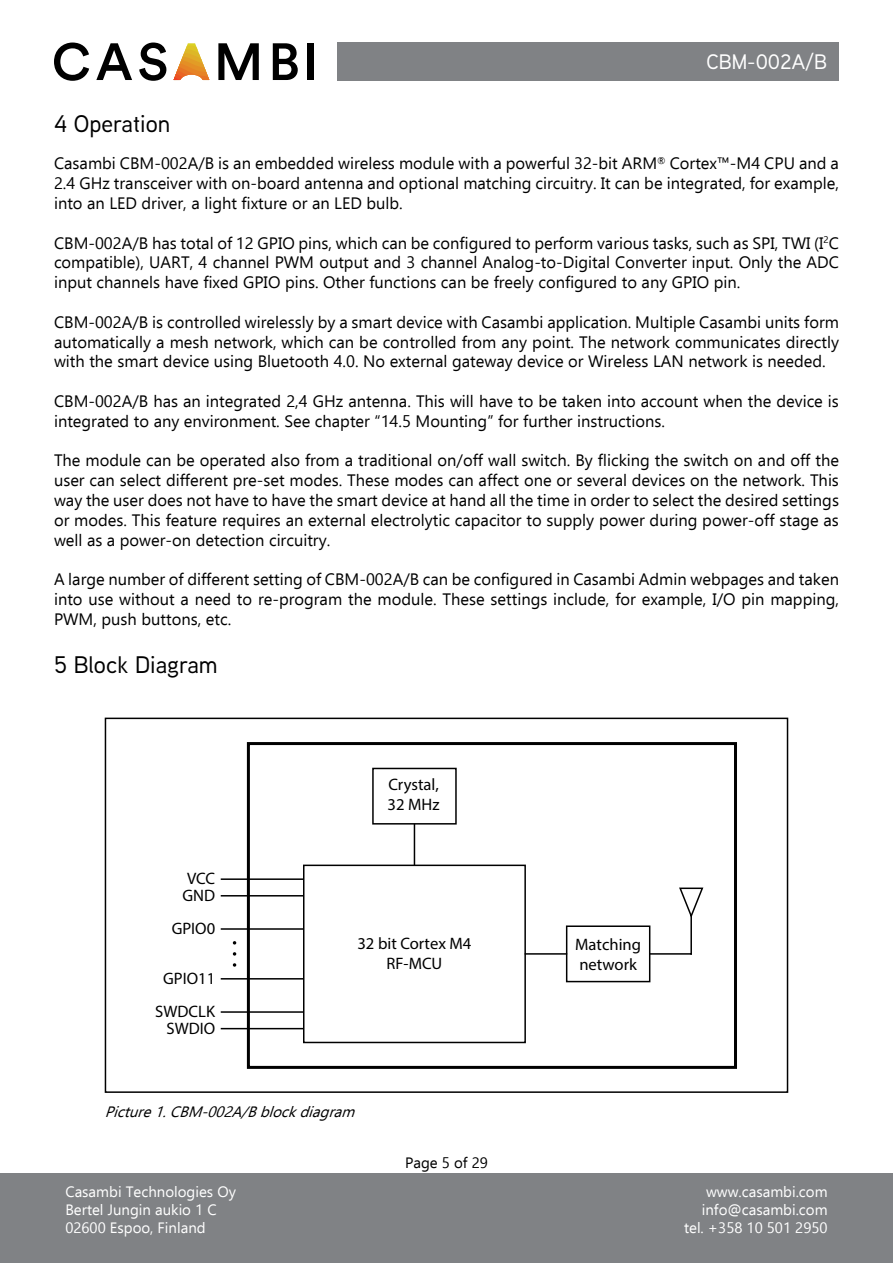
<style>
.page{position:relative;width:893px;height:1263px;background:#fff}
.page>*{position:absolute;margin:0;border:0;box-sizing:border-box;transform-origin:0 0}
.t1{font:500 24px "Aaux Next";color:#000}
.t2{font:500 21px "Aaux Next";color:#fff}
.t3{font:16.65px/20px "Myriad Pro";color:#000}
.t4{font:16.5px/19.8px "Ebrima";color:#000;text-align:justify}
.t5{font:15px/18px "Ebrima";color:#fff;text-align:right}
.t6{font:italic 15px "Ebrima";color:#000}
.t7{font:15px "Ebrima";color:#000}
</style>
<div class="page">
<div style="left:0;top:1174px;width:893px;height:89px;background:#808285"></div>
<svg style="left:174px;top:43px;width:35px;height:37px"></svg>
<svg style="left:54px;top:43px;width:35px;height:38px"></svg>
<svg style="left:96px;top:43px;width:36px;height:37px"></svg>
<svg style="left:139px;top:43px;width:27px;height:38px"></svg>
<svg style="left:218px;top:43px;width:41px;height:37px"></svg>
<svg style="left:273px;top:43px;width:25px;height:37px"></svg>
<div style="left:308px;top:43px;width:6px;height:37px;background:#000"></div>
<div style="left:337px;top:43px;width:502px;height:38px;background:#808285"></div>
<div style="left:105px;top:718px;width:683px;height:375px;border:2px solid #000"></div>
<div style="left:303px;top:864px;width:223px;height:179px;border:2px solid #000"></div>
<div style="left:566px;top:925px;width:84px;height:57px;border:2px solid #000"></div>
<div style="left:372px;top:768px;width:85px;height:56px;border:2px solid #000"></div>
<svg style="left:679px;top:887px;width:25px;height:29px"></svg>
<hr style="left:690px;top:915px;width:2px;height:39px;background:#000">
<hr style="left:650px;top:953px;width:41px;height:2px;background:#000">
<hr style="left:414px;top:824px;width:1px;height:41px;background:#000">
<div style="left:247px;top:742px;width:490px;height:327px;border:3px solid #000"></div>
<hr style="left:221px;top:878px;width:83px;height:2px;background:#000">
<hr style="left:221px;top:895px;width:83px;height:1px;background:#000">
<hr style="left:525px;top:953px;width:42px;height:2px;background:#000">
<hr style="left:221px;top:928px;width:83px;height:2px;background:#000">
<hr style="left:221px;top:978px;width:83px;height:1px;background:#000">
<hr style="left:221px;top:1011px;width:83px;height:2px;background:#000">
<hr style="left:221px;top:1028px;width:83px;height:1px;background:#000">
<svg style="left:233px;top:952px;width:3px;height:4px"></svg>
<svg style="left:233px;top:963px;width:3px;height:4px"></svg>
<p class="t2" style="left:706px;top:47px;width:122px">CBM-002A/B</p>
<h1 class="t1" style="left:54px;top:107px;width:118px">4 Operation</h1>
<p class="t4" style="left:54px;top:153px;width:786px">Casambi CBM-002A/B is an embedded wireless module with a powerful 32-bit ARM<sup>®</sup> Cortex™-M4 CPU and a 2.4 GHz transceiver with on-board antenna and optional matching circuitry. It can be integrated, for example, into an LED driver, a light fixture or an LED bulb.</p>
<p class="t4" style="left:54px;top:232px;width:786px">CBM-002A/B has total of 12 GPIO pins, which can be configured to perform various tasks, such as SPI, TWI (I<sup>2</sup>C compatible), UART, 4 channel PWM output and 3 channel Analog-to-Digital Converter input. Only the ADC input channels have fixed GPIO pins. Other functions can be freely configured to any GPIO pin.</p>
<p class="t4" style="left:54px;top:311px;width:786px">CBM-002A/B is controlled wirelessly by a smart device with Casambi application. Multiple Casambi units form automatically a mesh network, which can be controlled from any point. The network communicates directly with the smart device using Bluetooth 4.0. No external gateway device or Wireless LAN network is needed.</p>
<p class="t4" style="left:54px;top:391px;width:786px">CBM-002A/B has an integrated 2,4 GHz antenna. This will have to be taken into account when the device is integrated to any environment. See chapter “14.5 Mounting” for further instructions.</p>
<p class="t4" style="left:54px;top:450px;width:786px">The module can be operated also from a traditional on/off wall switch. By flicking the switch on and off the user can select different pre-set modes. These modes can affect one or several devices on the network. This way the user does not have to have the smart device at hand all the time in order to select the desired settings or modes. This feature requires an external electrolytic capacitor to supply power during power-off stage as well as a power-on detection circuitry.</p>
<p class="t4" style="left:54px;top:569px;width:786px">A large number of different setting of CBM-002A/B can be configured in Casambi Admin webpages and taken into use without a need to re-program the module. These settings include, for example, I/O pin mapping, PWM, push buttons, etc.</p>
<h1 class="t1" style="left:54px;top:648px;width:165px">5 Block Diagram</h1>
<p class="t3" style="left:182px;top:870px;width:34px;line-height:16.6px">VCC<br>GND</p>
<p class="t3" style="left:172px;top:918px;width:45px">GPIO0</p>
<p class="t3" style="left:155px;top:961px;width:61px;line-height:33.2px;text-align:center">GPIO11<br>SWDCLK</p>
<p class="t3" style="left:166px;top:1018px;width:50px">SWDIO</p>
<p class="t3" style="left:388px;top:774px;width:53px">Crystal,<br>32 MHz</p>
<p class="t3" style="left:357px;top:933px;width:115px;text-align:center">32 bit Cortex M4<br>RF-MCU</p>
<p class="t6" style="left:105px;top:1100px;width:258px">Picture1.CBM-002A/Bblockdiagram</p>
<p class="t5" style="left:65px;top:1182px;width:172px;text-align:left">Casambi Technologies Oy<br>Bertel Jungin aukio 1 C<br>02600 Espoo, Finland</p>
<p class="t7" style="left:405px;top:1151px;width:84px">Page 5 of 29</p>
<p class="t3" style="left:575px;top:934px;width:67px">Matching network</p>
<p class="t5" style="left:684px;top:1182px;width:145px">www.casambi.com info@casambi.com tel. +358 10 501 2950</p>
</div>
